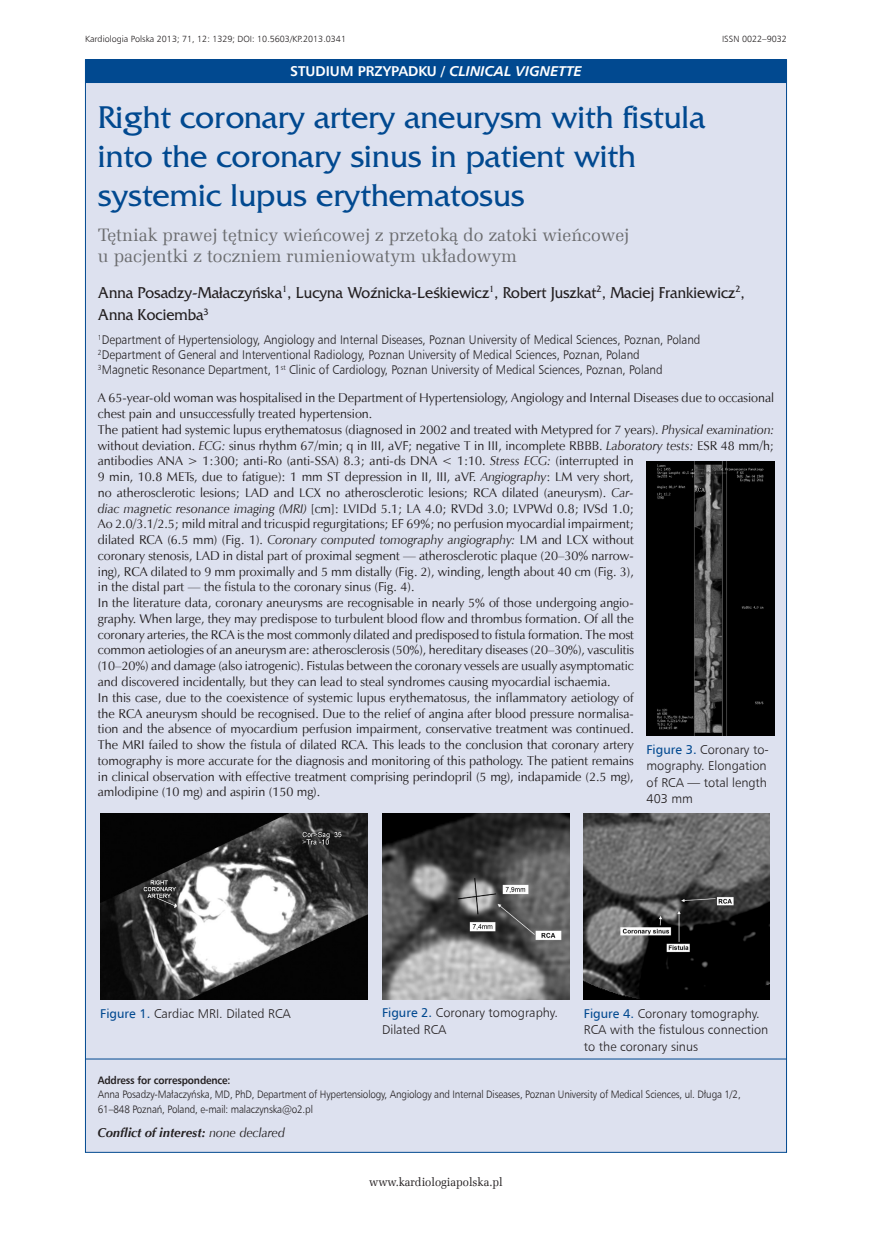
<style>
.page{position:relative;width:872px;height:1234px;background:#fff}
.page>*{position:absolute;margin:0;border:0;box-sizing:border-box;transform-origin:0 0}
._01_Tytul_pierwszy{font:33px/39px "France";color:#014990}
._02_Tytul_drugi{font:18px/21.6px "Zapf Ellipt EU";color:#6c6d70}
._03_Autor{font:16.5px/22.5px "France";color:#231f20;scale:.94 1}
.t1{font:700 14.25px "Humnst 777 EU";color:#fff}
._09_Tekst_pierwszy_A{font:12.75px/15.8px "Zapf Humnst EU";color:#231f20}
._26_Rycina_podpis{font:12.75px/16.5px "Humnst 777 Lt EU";color:#231f20}
._18_Konflikt{font:italic 700 12.75px "Zapf Humnst EU";color:#231f20}
._04_Praca{font:12.6px/15px "Humnst 777 Lt EU";color:#231f20;scale:.93 1}
.t2{font:12px "Zapf Ellipt EU";color:#231f20;scale:.95 1}
._05_Adres_do_korespo{font:10.8px/14.2px "Humnst 777 Lt EU";letter-spacing:-.015em;color:#231f20;scale:.92 1}
._30_Pagina_nad_paski{font:9px "Humnst 777 Lt EU";color:#231f20}
.s1{font-style:italic}
.s2{font-family:"Humnst 777 EU";color:#014990}
.s3{font-family:"Humnst 777 EU";font-weight:700}
.s4{font-weight:400}
</style>
<div class="page">
<div style="left:85px;top:60px;width:702px;height:1092px;background:#dde1ef;border:1px solid #014990"></div>
<div style="left:85px;top:59px;width:702px;height:24px;background:#014990"></div>
<hr style="left:85px;top:1058px;width:702px;height:1px;background:#014990">
<img style="left:100px;top:813px;width:267px;height:186px">
<img style="left:382px;top:813px;width:187px;height:186px">
<img style="left:646px;top:461px;width:128px;height:274px">
<img style="left:584px;top:813px;width:185px;height:186px">
<p class="_30_Pagina_nad_paski" style="left:85px;top:33px;width:262px">Kardiologia Polska 2013; 71, 12: 1329; DOI: 10.5603/KP.2013.0341</p>
<p class="_30_Pagina_nad_paski" style="left:722px;top:33px;width:66px">ISSN 0022–9032</p>
<p class="t1" style="left:290px;top:62px;width:293px">STUDIUM PRZYPADKU / <span class="s1">CLINICAL VIGNETTE</span></p>
<p class="_01_Tytul_pierwszy" style="left:98px;top:98px;width:609px">Right coronary artery aneurysm with fistula into the coronary sinus in patient with systemic lupus erythematosus</p>
<p class="_02_Tytul_drugi" style="left:98px;top:224px;width:533px">Tętniak prawej tętnicy wieńcowej z przetoką do zatoki wieńcowej u pacjentki z toczniem rumieniowatym układowym</p>
<p class="_03_Autor" style="left:98px;top:281px;width:689px">Anna Posadzy-Małaczyńska<sup>1</sup>, Lucyna Woźnicka-Leśkiewicz<sup>1</sup>, Robert Juszkat<sup>2</sup>, Maciej Frankiewicz<sup>2</sup>,<br>Anna Kociemba<sup>3</sup></p>
<p class="_04_Praca" style="left:98px;top:331px;width:649px"><sup>1</sup>Department of Hypertensiology, Angiology and Internal Diseases, Poznan University of Medical Sciences, Poznan, Poland<br><sup>2</sup>Department of General and Interventional Radiology, Poznan University of Medical Sciences, Poznan, Poland<br><sup>3</sup>Magnetic Resonance Department, 1<sup>st</sup> Clinic of Cardiology, Poznan University of Medical Sciences, Poznan, Poland</p>
<p class="_09_Tekst_pierwszy_A" style="left:98px;top:390px;width:678px">A 65-year-old woman was hospitalised in the Department of Hypertensiology, Angiology and Internal Diseases due to occasional chest pain and unsuccessfully treated hypertension.</p>
<p class="_09_Tekst_pierwszy_A" style="left:98px;top:421px;width:678px">The patient had systemic lupus erythematosus (diagnosed in 2002 and treated with Metypred for 7 years). <span class="s1">Physical examination: </span>without deviation. <span class="s1">ECG:</span> sinus rhythm 67/min; q in III, aVF; negative T in III, incomplete RBBB. <span class="s1">Laboratory tests:</span> ESR 48 mm/h; antibodies ANA &gt; 1:300; anti-Ro (anti-SSA) 8.3; anti-ds DNA &lt; 1:10. <span class="s1">Stress ECG:</span> (interrupted in<br>9 min, 10.8 METs, due to fatigue): 1 mm ST depression in II, III, aVF. <span class="s1">Angiography</span>: LM very short,<br>no atherosclerotic lesions; LAD and LCX no atherosclerotic lesions; RCA dilated (aneurysm). <span class="s1">Car-<br>diac magnetic resonance imaging (MRI)</span> [cm]: LVIDd 5.1; LA 4.0; RVDd 3.0; LVPWd 0.8; IVSd 1.0;<br>Ao 2.0/3.1/2.5; mild mitral and tricuspid regurgitations; EF 69%; no perfusion myocardial impairment;<br>dilated RCA (6.5 mm) (Fig. 1). <span class="s1">Coronary computed tomography angiography:</span> LM and LCX without<br>coronary stenosis, LAD in distal part of proximal segment — atherosclerotic plaque (20–30% narrow-<br>ing), RCA dilated to 9 mm proximally and 5 mm distally (Fig. 2), winding, length about 40 cm (Fig. 3),<br>in the distal part — the fistula to the coronary sinus (Fig. 4).</p>
<p class="_09_Tekst_pierwszy_A" style="left:98px;top:595px;width:538px;text-align:justify">In the literature data, coronary aneurysms are recognisable in nearly 5% of those undergoing angio&shy;graphy. When large, they may predispose to turbulent blood flow and thrombus formation. Of all the coronary arteries, the RCA is the most commonly dilated and predisposed to fistula formation. The most common aetiologies of an aneurysm are: atherosclerosis (50%), hereditary diseases (20–30%), vasculitis (10–20%) and damage (also iatrogenic). Fistulas between the coronary vessels are usually asymptomatic and discovered incidentally, but they can lead to steal syndromes causing myocardial ischaemia.</p>
<p class="_09_Tekst_pierwszy_A" style="left:98px;top:689px;width:537px;text-align:justify">In this case, due to the coexistence of systemic lupus erythematosus, the inflammatory aetiology of the RCA aneurysm should be recognised. Due to the relief of angina after blood pressure normalisa&shy;tion and the absence of myocardium perfusion impairment, conservative treatment was continued.<br>The MRI failed to show the fistula of dilated RCA. This leads to the conclusion that coronary artery tomography is more accurate for the diagnosis and monitoring of this pathology. The patient remains in clinical observation with effective treatment comprising perindopril (5 mg), indapamide (2.5 mg), amlodipine (10 mg) and aspirin (150 mg).</p>
<p class="_26_Rycina_podpis" style="left:646px;top:740px;width:124px"><span class="s2">Figure 3.</span> Coronary to&shy;mography. Elongation of RCA — total length<br>403 mm</p>
<p class="_26_Rycina_podpis" style="left:100px;top:1004px;width:192px"><span class="s2">Figure 1.</span> Cardiac MRI. Dilated RCA</p>
<p class="_26_Rycina_podpis" style="left:382px;top:1004px;width:177px"><span class="s2">Figure 2.</span> Coronary tomography.<br>Dilated RCA</p>
<p class="_26_Rycina_podpis" style="left:584px;top:1004px;width:186px"><span class="s2">Figure 4.</span> Coronary tomography.<br>RCA with the fistulous connection to the coronary sinus</p>
<p class="_05_Adres_do_korespo" style="left:98px;top:1072px;width:700px"><span class="s3">Address for correspondence:<br></span>Anna Posadzy-Małaczyńska, MD, PhD, Department of Hypertensiology, Angiology and Internal Diseases, Poznan University of Medical Sciences, ul. Długa 1/2,<br>61–848 Poznań, Poland, e-mail: malaczynska@o2.pl</p>
<p class="_18_Konflikt" style="left:98px;top:1124px;width:189px">Conflict of interest: <span class="s4">none declared</span></p>
<p class="t2" style="left:369px;top:1174px;width:142px">www.kardiologiapolska.pl</p>
</div>
